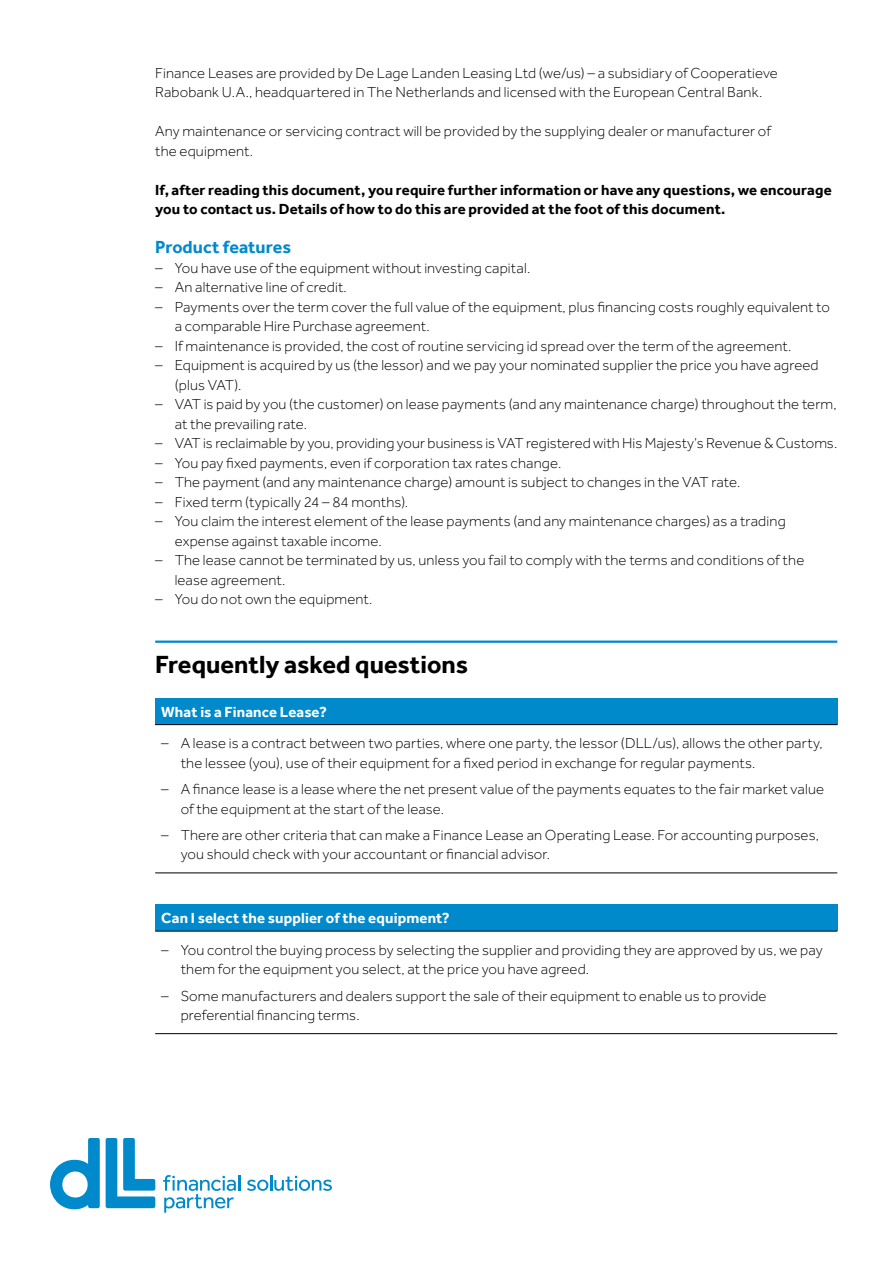
<style>
.page{position:relative;width:893px;height:1263px;background:#fff}
.page>*{position:absolute;margin:0;border:0;box-sizing:border-box;transform-origin:0 0}
.t1{font:700 25.5px "Effra";color:#000}
.t2{font:700 18px "Effra";color:#008acb}
.t3{font:300 15px/19.5px "Effra";letter-spacing:.01em;color:#000}
.t4{font:700 15px/19.5px "Effra";letter-spacing:.01em;color:#000}
.t5{font:700 15px "Effra";letter-spacing:.01em;color:#fff}
</style>
<div class="page">
<hr style="left:155px;top:640px;width:682px;height:3px;background:#008acb">
<div style="left:155px;top:698px;width:682px;height:27px;background:#008acb"></div>
<hr style="left:155px;top:724px;width:682px;height:1px;background:#000">
<hr style="left:155px;top:873px;width:682px;height:1px;background:#000">
<div style="left:155px;top:904px;width:682px;height:27px;background:#008acb"></div>
<hr style="left:155px;top:931px;width:682px;height:1px;background:#000">
<hr style="left:155px;top:1033px;width:682px;height:1px;background:#000">
<svg style="left:50px;top:1138px;width:50px;height:71px"></svg>
<svg style="left:106px;top:1138px;width:49px;height:70px"></svg>
<svg style="left:247px;top:1175px;width:85px;height:16px"></svg>
<svg style="left:163px;top:1175px;width:77px;height:38px"></svg>
<p class="t3" style="left:155px;top:63px;width:624px">Finance Leases are provided by De Lage Landen Leasing Ltd (we/us) – a subsidiary of Cooperatieve<br>Rabobank U.A., headquartered in The Netherlands and licensed with the European Central Bank.</p>
<p class="t3" style="left:155px;top:121px;width:617px">Any maintenance or servicing contract will be provided by the supplying dealer or manufacturer of the equipment.</p>
<p class="t4" style="left:155px;top:180px;width:678px">If, after reading this document, you require further information or have any questions, we encourage you to contact us. Details of how to do this are provided at the foot of this document.</p>
<p class="t2" style="left:155px;top:236px;width:137px">Product features</p>
<p class="t3" style="left:155px;top:258px;width:377px">– You have use of the equipment without investing capital.</p>
<p class="t3" style="left:155px;top:277px;width:193px">– An alternative line of credit.</p>
<p class="t3" style="left:175px;top:297px;width:657px;text-indent:-20px">– Payments over the term cover the full value of the equipment, plus financing costs roughly equivalent to a comparable Hire Purchase agreement.</p>
<p class="t3" style="left:155px;top:336px;width:638px">– If maintenance is provided, the cost of routine servicing id spread over the term of the agreement.</p>
<p class="t3" style="left:175px;top:355px;width:645px;text-indent:-20px">– Equipment is acquired by us (the lessor) and we pay your nominated supplier the price you have agreed (plus VAT).</p>
<p class="t3" style="left:175px;top:394px;width:664px;text-indent:-20px">– VAT is paid by you (the customer) on lease payments (and any maintenance charge) throughout the term, at the prevailing rate.</p>
<p class="t3" style="left:155px;top:433px;width:684px">– VAT is reclaimable by you, providing your business is VAT registered with His Majesty’s Revenue &amp; Customs.</p>
<p class="t3" style="left:155px;top:453px;width:408px">– You pay fixed payments, even if corporation tax rates change.</p>
<p class="t3" style="left:155px;top:472px;width:587px">– The payment (and any maintenance charge) amount is subject to changes in the VAT rate.</p>
<p class="t3" style="left:155px;top:492px;width:254px">– Fixed term (typically 24 – 84 months).</p>
<p class="t3" style="left:175px;top:511px;width:612px;text-indent:-20px">– You claim the interest element of the lease payments (and any maintenance charges) as a trading expense against taxable income.</p>
<p class="t3" style="left:175px;top:550px;width:631px;text-indent:-20px">– The lease cannot be terminated by us, unless you fail to comply with the terms and conditions of the lease agreement.</p>
<p class="t3" style="left:155px;top:589px;width:219px">– You do not own the equipment.</p>
<h1 class="t1" style="left:155px;top:648px;width:314px">Frequently asked questions</h1>
<p class="t5" style="left:161px;top:703px;width:167px">What is a Finance Lease?</p>
<p class="t3" style="left:181px;top:733px;width:643px;text-indent:-20px">– A lease is a contract between two parties, where one party, the lessor (DLL/us), allows the other party, the lessee (you), use of their equipment for a fixed period in exchange for regular payments.</p>
<p class="t3" style="left:181px;top:779px;width:645px;text-indent:-20px">– A finance lease is a lease where the net present value of the payments equates to the fair market value of the equipment at the start of the lease.</p>
<p class="t3" style="left:181px;top:825px;width:640px;text-indent:-20px">– There are other criteria that can make a Finance Lease an Operating Lease. For accounting purposes, you should check with your accountant or financial advisor.</p>
<p class="t5" style="left:161px;top:909px;width:290px">Can I select the supplier of the equipment?</p>
<p class="t3" style="left:181px;top:940px;width:643px;text-indent:-20px">– You control the buying process by selecting the supplier and providing they are approved by us, we pay them for the equipment you select, at the price you have agreed.</p>
<p class="t3" style="left:181px;top:986px;width:587px;text-indent:-20px">– Some manufacturers and dealers support the sale of their equipment to enable us to provide preferential financing terms.</p>
</div>
